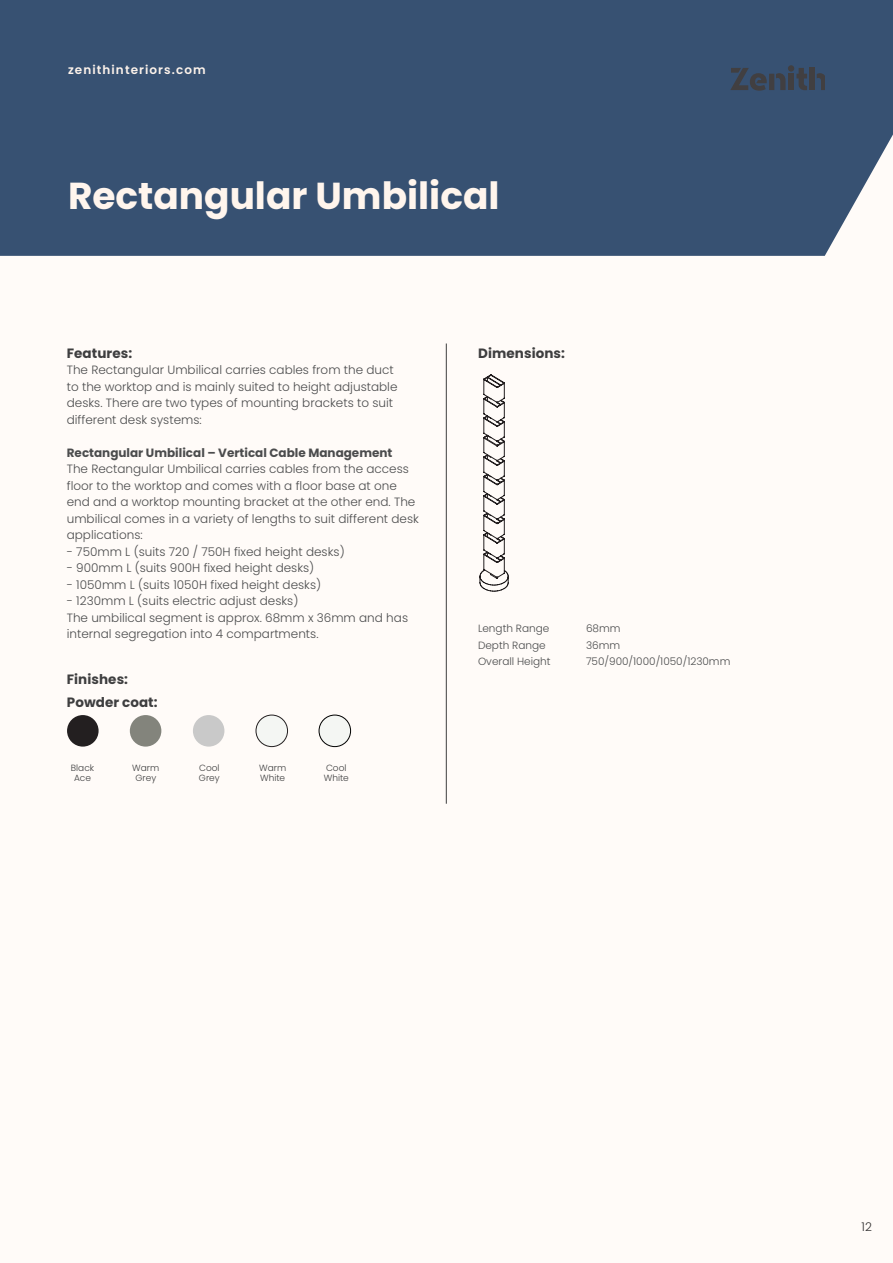
<style>
.page{position:relative;width:893px;height:1263px;background:#fffbf8}
.page>*{position:absolute;margin:0;border:0;box-sizing:border-box;transform-origin:0 0}
.PRODUCT_NAME{font:700 37.5px "Poppins";color:#fff5ed}
.t1{font:700 13.5px "Poppins";letter-spacing:.005em;color:#3e3e3f}
.COPY{font:300 12px/16.5px "Poppins";color:#4b4c4d}
.COPY-2{font:700 12px "Poppins";color:#4b4c4d}
.t2{font:600 12px "Poppins";letter-spacing:.09em;color:#fdf3eb}
.t3{font:300 12px "Poppins";color:#312f30}
.t4{font:300 10.5px "Poppins";color:#4b4c4d}
.COLOURS_SPECS{font:300 9px "Poppins";color:#3e3e3f}
</style>
<div class="page">
<div style="left:0;top:0;width:893px;height:256px;background:#375172"></div>
<div style="left:788px;top:74px;width:6px;height:16px;background:#413f41"></div>
<div style="left:788px;top:65px;width:6px;height:7px;background:#413f41;border-radius:50%"></div>
<svg style="left:796px;top:68px;width:11px;height:23px"></svg>
<div style="left:810px;top:68px;width:5px;height:22px;background:#413f41"></div>
<svg style="left:817px;top:73px;width:8px;height:17px"></svg>
<svg style="left:730px;top:68px;width:55px;height:23px"></svg>
<div style="left:67px;top:715px;width:32px;height:32px;background:#231f20;border-radius:50%"></div>
<div style="left:193px;top:715px;width:31px;height:32px;background:#c9c9c9;border-radius:50%"></div>
<div style="left:130px;top:715px;width:31px;height:32px;background:#83847c;border-radius:50%"></div>
<div style="left:256px;top:715px;width:32px;height:32px;background:#f4f6f3;border-radius:50%"></div>
<div style="left:256px;top:715px;width:32px;height:32px;border:1px solid #231f20;border-radius:50%"></div>
<div style="left:319px;top:715px;width:32px;height:32px;background:#f4f6f3;border-radius:50%"></div>
<div style="left:319px;top:715px;width:32px;height:32px;border:1px solid #000;border-radius:50%"></div>
<hr style="left:446px;top:343px;width:1px;height:461px;background:#3e3e3f">
<svg style="left:479px;top:374px;width:30px;height:218px"></svg>
<p class="t2" style="left:68px;top:63px;width:139px">zenithinteriors.com</p>
<p class="PRODUCT_NAME" style="left:68px;top:174px;width:433px">Rectangular Umbilical</p>
<p class="t1" style="left:67px;top:345px;width:67px">Features:</p>
<p class="COPY" style="left:67px;top:362px;width:332px">The Rectangular Umbilical carries cables from the duct to the worktop and is mainly suited to height adjustable desks. There are two types of mounting brackets to suit different desk systems:</p>
<p class="COPY-2" style="left:67px;top:445px;width:327px">Rectangular Umbilical – Vertical Cable Management</p>
<p class="COPY" style="left:67px;top:461px;width:354px">The Rectangular Umbilical carries cables from the access floor to the worktop and comes with a floor base at one end and a worktop mounting bracket at the other end. The umbilical comes in a variety of lengths to suit different desk applications:</p>
<p class="COPY" style="left:67px;top:543px;width:279px">- 750mm L (suits 720 / 750H fixed height desks)</p>
<p class="COPY" style="left:67px;top:560px;width:249px">- 900mm L (suits 900H fixed height desks)</p>
<p class="COPY" style="left:67px;top:576px;width:256px">- 1050mm L (suits 1050H fixed height desks)</p>
<p class="COPY" style="left:67px;top:593px;width:233px">- 1230mm L (suits electric adjust desks)</p>
<p class="COPY" style="left:67px;top:609px;width:343px">The umbilical segment is approx. 68mm x 36mm and has internal segregation into 4 compartments.</p>
<p class="t1" style="left:67px;top:671px;width:63px">Finishes:</p>
<p class="t1" style="left:67px;top:694px;width:92px">Powder coat:</p>
<p class="COLOURS_SPECS" style="left:71px;top:762px;width:25px">Black</p>
<p class="COLOURS_SPECS" style="left:74px;top:772px;width:18px">Ace</p>
<p class="COLOURS_SPECS" style="left:132px;top:762px;width:29px">Warm</p>
<p class="COLOURS_SPECS" style="left:135px;top:772px;width:22px">Grey</p>
<p class="COLOURS_SPECS" style="left:199px;top:762px;width:22px">Cool</p>
<p class="COLOURS_SPECS" style="left:199px;top:772px;width:22px">Grey</p>
<p class="COLOURS_SPECS" style="left:259px;top:762px;width:29px">Warm</p>
<p class="COLOURS_SPECS" style="left:260px;top:772px;width:27px">White</p>
<p class="COLOURS_SPECS" style="left:326px;top:762px;width:22px">Cool</p>
<p class="COLOURS_SPECS" style="left:324px;top:772px;width:27px">White</p>
<p class="t1" style="left:478px;top:345px;width:88px">Dimensions:</p>
<p class="t4" style="left:478px;top:622px;width:73px">Length Range</p>
<p class="t4" style="left:586px;top:622px;width:36px">68mm</p>
<p class="t4" style="left:478px;top:639px;width:69px">Depth Range</p>
<p class="t4" style="left:586px;top:639px;width:36px">36mm</p>
<p class="t4" style="left:478px;top:655px;width:74px">Overall Height</p>
<p class="t4" style="left:586px;top:655px;width:146px">750/900/1000/1050/1230mm</p>
<p class="t3" style="left:861px;top:1220px;width:12px">12</p>
</div>
